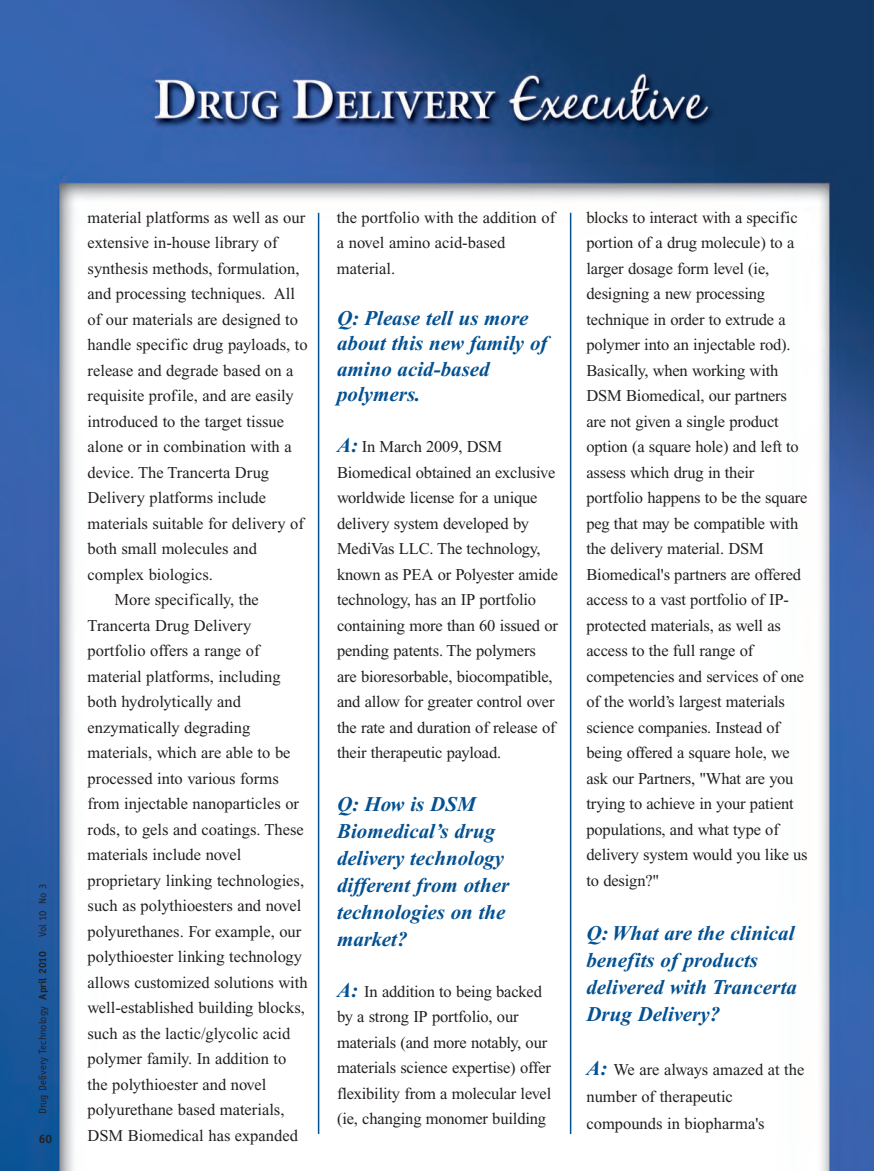
<style>
.page{position:relative;width:874px;height:1171px;background:#fff}
.page>*{position:absolute;margin:0;border:0;box-sizing:border-box;transform-origin:0 0}
.t1{font:italic 700 21px/27px "Times New Roman";color:#045192}
.t2{font:16.5px/25.5px "Times New Roman";letter-spacing:-.01em;color:#231f20}
.t3{font:700 12px "Officina Sans";color:#231f20}
.t4{font:10.5px "Officina Sans";color:#231f20}
.s1{font-weight:700}
.s2{font-weight:700;font-style:italic;font-size:21px;color:#045192}
</style>
<div class="page">
<img style="left:0;top:0;width:874px;height:1171px">
<hr style="left:318px;top:213px;width:1px;height:921px;background:#045192">
<hr style="left:570px;top:213px;width:1px;height:921px;background:#045192">
<p class="t4" style="left:39px;top:937px;width:55px;rotate:-90deg">Vol 10 No 3</p>
<p class="t4" style="left:39px;top:1114px;width:165px;rotate:-90deg">Drug Delivery Technology <span class="s1">April 2010</span></p>
<p class="t3" style="left:39px;top:1134px;width:15px">60</p>
<p class="t2" style="left:88px;top:206px;width:219px">material platforms as well as our</p>
<p class="t2" style="left:88px;top:232px;width:191px">extensive in-house library of</p>
<p class="t2" style="left:88px;top:257px;width:213px">synthesis methods, formulation,</p>
<p class="t2" style="left:88px;top:283px;width:209px">and processing techniques. All</p>
<p class="t2" style="left:88px;top:308px;width:212px">of our materials are designed to</p>
<p class="t2" style="left:88px;top:334px;width:222px">handle specific drug payloads, to</p>
<p class="t2" style="left:88px;top:359px;width:207px">release and degrade based on a</p>
<p class="t2" style="left:88px;top:385px;width:208px">requisite profile, and are easily</p>
<p class="t2" style="left:88px;top:410px;width:198px">introduced to the target tissue</p>
<p class="t2" style="left:88px;top:436px;width:206px">alone or in combination with a</p>
<p class="t2" style="left:88px;top:461px;width:183px">device. The Trancerta Drug</p>
<p class="t2" style="left:88px;top:487px;width:180px">Delivery platforms include</p>
<p class="t2" style="left:88px;top:512px;width:218px">materials suitable for delivery of</p>
<p class="t2" style="left:88px;top:538px;width:171px">both small molecules and</p>
<p class="t2" style="left:88px;top:563px;width:127px">complex biologics.</p>
<p class="t2" style="left:115px;top:589px;width:146px">More specifically, the</p>
<p class="t2" style="left:88px;top:614px;width:165px">Trancerta Drug Delivery</p>
<p class="t2" style="left:88px;top:640px;width:173px">portfolio offers a range of</p>
<p class="t2" style="left:88px;top:665px;width:195px">material platforms, including</p>
<p class="t2" style="left:88px;top:691px;width:155px">both hydrolytically and</p>
<p class="t2" style="left:88px;top:716px;width:164px">enzymatically degrading</p>
<p class="t2" style="left:88px;top:742px;width:204px">materials, which are able to be</p>
<p class="t2" style="left:88px;top:767px;width:193px">processed into various forms</p>
<p class="t2" style="left:88px;top:793px;width:213px">from injectable nanoparticles or</p>
<p class="t2" style="left:88px;top:818px;width:218px">rods, to gels and coatings. These</p>
<p class="t2" style="left:88px;top:844px;width:155px">materials include novel</p>
<p class="t2" style="left:88px;top:869px;width:218px">proprietary linking technologies,</p>
<p class="t2" style="left:88px;top:895px;width:215px">such as polythioesters and novel</p>
<p class="t2" style="left:88px;top:920px;width:215px">polyurethanes. For example, our</p>
<p class="t2" style="left:88px;top:946px;width:216px">polythioester linking technology</p>
<p class="t2" style="left:88px;top:971px;width:222px">allows customized solutions with</p>
<p class="t2" style="left:88px;top:997px;width:219px">well-established building blocks,</p>
<p class="t2" style="left:88px;top:1022px;width:204px">such as the lactic/glycolic acid</p>
<p class="t2" style="left:88px;top:1048px;width:200px">polymer family. In addition to</p>
<p class="t2" style="left:88px;top:1073px;width:180px">the polythioester and novel</p>
<p class="t2" style="left:88px;top:1099px;width:198px">polyurethane based materials,</p>
<p class="t2" style="left:88px;top:1124px;width:212px">DSM Biomedical has expanded</p>
<p class="t2" style="left:337px;top:206px;width:220px">the portfolio with the addition of a novel amino acid-based material.</p>
<p class="t1" style="left:337px;top:307px;width:212px;line-height:25.5px">Q: Please tell us more about this new family of amino acid-based polymers.</p>
<p class="t2" style="left:337px;top:436px;width:222px"><span class="s2">A:</span> In March 2009, DSM<br>Biomedical obtained an exclusive worldwide license for a unique delivery system developed by<br>MediVas LLC. The technology, known as PEA or Polyester amide technology, has an IP portfolio containing more than 60 issued or pending patents. The polymers are bioresorbable, biocompatible, and allow for greater control over the rate and duration of release of their therapeutic payload.</p>
<p class="t1" style="left:337px;top:793px;width:174px">Q: How is DSM<br>Biomedical’s drug delivery technology different from other technologies on the market?</p>
<p class="t2" style="left:337px;top:980px;width:216px"><span class="s2">A:</span> In addition to being backed by a strong IP portfolio, our materials (and more notably, our materials science expertise) offer flexibility from a molecular level (ie, changing monomer building</p>
<p class="t2" style="left:586px;top:206px;width:223px">blocks to interact with a specific portion of a drug molecule) to a larger dosage form level (ie, designing a new processing technique in order to extrude a polymer into an injectable rod).<br>Basically, when working with<br>DSM Biomedical, our partners are not given a single product option (a square hole) and left to assess which drug in their portfolio happens to be the square peg that may be compatible with the delivery material. DSM<br>Biomedical's partners are offered access to a vast portfolio of IP&shy;protected materials, as well as access to the full range of competencies and services of one of the world’s largest materials science companies. Instead of being offered a square hole, we ask our Partners, "What are you trying to achieve in your patient populations, and what type of delivery system would you like us to design?"</p>
<p class="t1" style="left:586px;top:922px;width:212px">Q: What are the clinical benefits of products delivered with Trancerta<br>Drug Delivery?</p>
<p class="t2" style="left:586px;top:1057px;width:219px;line-height:27px"><span class="s2">A:</span> We are always amazed at the number of therapeutic compounds in biopharma's</p>
</div>
